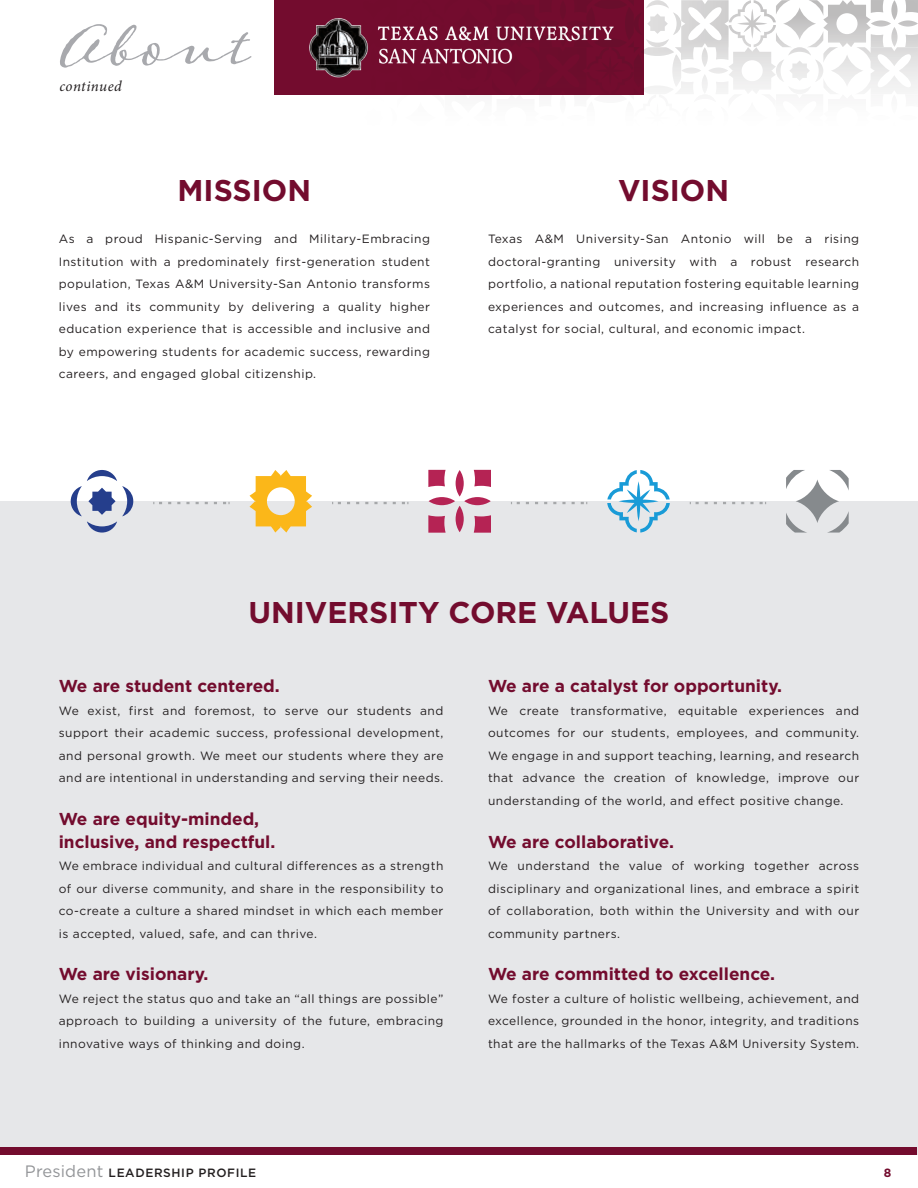
<style>
.page{position:relative;width:918px;height:1188px;background:#fff}
.page>*{position:absolute;margin:0;border:0;box-sizing:border-box;transform-origin:0 0}
.t1{font:69px "Adorn Garland";color:#a8a9ad;scale:.87 1}
.t2{font:700 30px "Gotham";color:#730c2e}
.t3{font:700 17.25px/22.5px "Gotham";color:#730c2e}
.t4{font:italic 15px "Minion Pro";letter-spacing:.03em;color:#231f20}
.t5{font:12px/22.5px "Gotham";letter-spacing:.04em;color:#231f20;text-align:justify}
.t6{font:500 12px "Gotham";letter-spacing:.05em;color:#231f20}
.t7{font:700 12px "Gotham";color:#730c2e}
.s1{font-weight:400;font-size:16.5px;color:#939598}
</style>
<div class="page">
<div style="left:0;top:501px;width:918px;height:654px;background:#e6e7e9"></div>
<div style="left:274px;top:0;width:370px;height:94px;background:#730c2e"></div>
<div style="left:0;top:1148px;width:917px;height:7px;background:#730c2e"></div>
<svg style="left:302px;top:0;width:616px;height:95px"></svg>
<svg style="left:827px;top:511px;width:22px;height:22px"></svg>
<svg style="left:829px;top:470px;width:20px;height:20px"></svg>
<svg style="left:786px;top:470px;width:19px;height:19px"></svg>
<svg style="left:786px;top:513px;width:21px;height:20px"></svg>
<svg style="left:796px;top:479px;width:43px;height:44px"></svg>
<svg style="left:250px;top:470px;width:62px;height:63px"></svg>
<svg style="left:71px;top:470px;width:62px;height:63px"></svg>
<svg style="left:474px;top:515px;width:17px;height:18px"></svg>
<svg style="left:474px;top:470px;width:17px;height:17px"></svg>
<svg style="left:428px;top:470px;width:18px;height:17px"></svg>
<svg style="left:428px;top:515px;width:18px;height:18px"></svg>
<svg style="left:464px;top:497px;width:27px;height:8px"></svg>
<svg style="left:429px;top:497px;width:26px;height:8px"></svg>
<svg style="left:456px;top:506px;width:8px;height:26px"></svg>
<svg style="left:456px;top:470px;width:8px;height:27px"></svg>
<svg style="left:607px;top:470px;width:63px;height:63px"></svg>
<svg style="left:153px;top:502px;width:77px;height:2px"></svg>
<svg style="left:332px;top:502px;width:76px;height:2px"></svg>
<svg style="left:511px;top:502px;width:76px;height:2px"></svg>
<svg style="left:690px;top:502px;width:76px;height:2px"></svg>
<h1 class="t1" style="left:59px;top:-1px;width:221px">About</h1>
<p class="t4" style="left:59px;top:76px;width:64px">continued</p>
<h2 class="t2" style="left:178px;top:170px;width:135px">MISSION</h2>
<p class="t5" style="left:59px;top:228px;width:373px">As a proud Hispanic-Serving and Military-Embracing Institution with a predominately first-generation student population, Texas A&amp;M University-San Antonio transforms lives and its community by delivering a quality higher education experience that is accessible and inclusive and by empowering students for academic success, rewarding careers, and engaged global citizenship.</p>
<h2 class="t2" style="left:618px;top:170px;width:113px">VISION</h2>
<p class="t5" style="left:488px;top:228px;width:373px">Texas A&amp;M University-San Antonio will be a rising doctoral-granting university with a robust research portfolio, a national reputation fostering equitable learning experiences and outcomes, and increasing influence as a catalyst for social, cultural, and economic impact.</p>
<h2 class="t2" style="left:249px;top:592px;width:422px">UNIVERSITY CORE VALUES</h2>
<h3 class="t3" style="left:59px;top:675px;width:223px">We are student centered.</h3>
<p class="t5" style="left:59px;top:699px;width:386px">We exist, first and foremost, to serve our students and support their academic success, professional development, and personal growth. We meet our students where they are and are intentional in understanding and serving their needs.</p>
<h3 class="t3" style="left:59px;top:808px;width:218px">We are equity-minded, inclusive, and respectful.</h3>
<p class="t5" style="left:59px;top:854px;width:386px">We embrace individual and cultural differences as a strength of our diverse community, and share in the responsibility to co-create a culture a shared mindset in which each member is accepted, valued, safe, and can thrive.</p>
<h3 class="t3" style="left:59px;top:963px;width:151px">We are visionary.</h3>
<p class="t5" style="left:59px;top:987px;width:386px">We reject the status quo and take an “all things are possible” approach to building a university of the future, embracing innovative ways of thinking and doing.</p>
<h3 class="t3" style="left:488px;top:675px;width:296px">We are a catalyst for opportunity.</h3>
<p class="t5" style="left:488px;top:699px;width:373px">We create transformative, equitable experiences and outcomes for our students, employees, and community.<br>We engage in and support teaching, learning, and research that advance the creation of knowledge, improve our understanding of the world, and effect positive change.</p>
<h3 class="t3" style="left:488px;top:830px;width:188px">We are collaborative.</h3>
<p class="t5" style="left:488px;top:854px;width:373px">We understand the value of working together across disciplinary and organizational lines, and embrace a spirit of collaboration, both within the University and with our community partners.</p>
<h3 class="t3" style="left:488px;top:963px;width:289px">We are committed to excellence.</h3>
<p class="t5" style="left:488px;top:987px;width:373px">We foster a culture of holistic wellbeing, achievement, and excellence, grounded in the honor, integrity, and traditions that are the hallmarks of the Texas A&amp;M University System.</p>
<p class="t6" style="left:25px;top:1165px;width:233px"><span class="s1">President</span> LEADERSHIP PROFILE</p>
<p class="t7" style="left:884px;top:1165px;width:9px">8</p>
</div>
